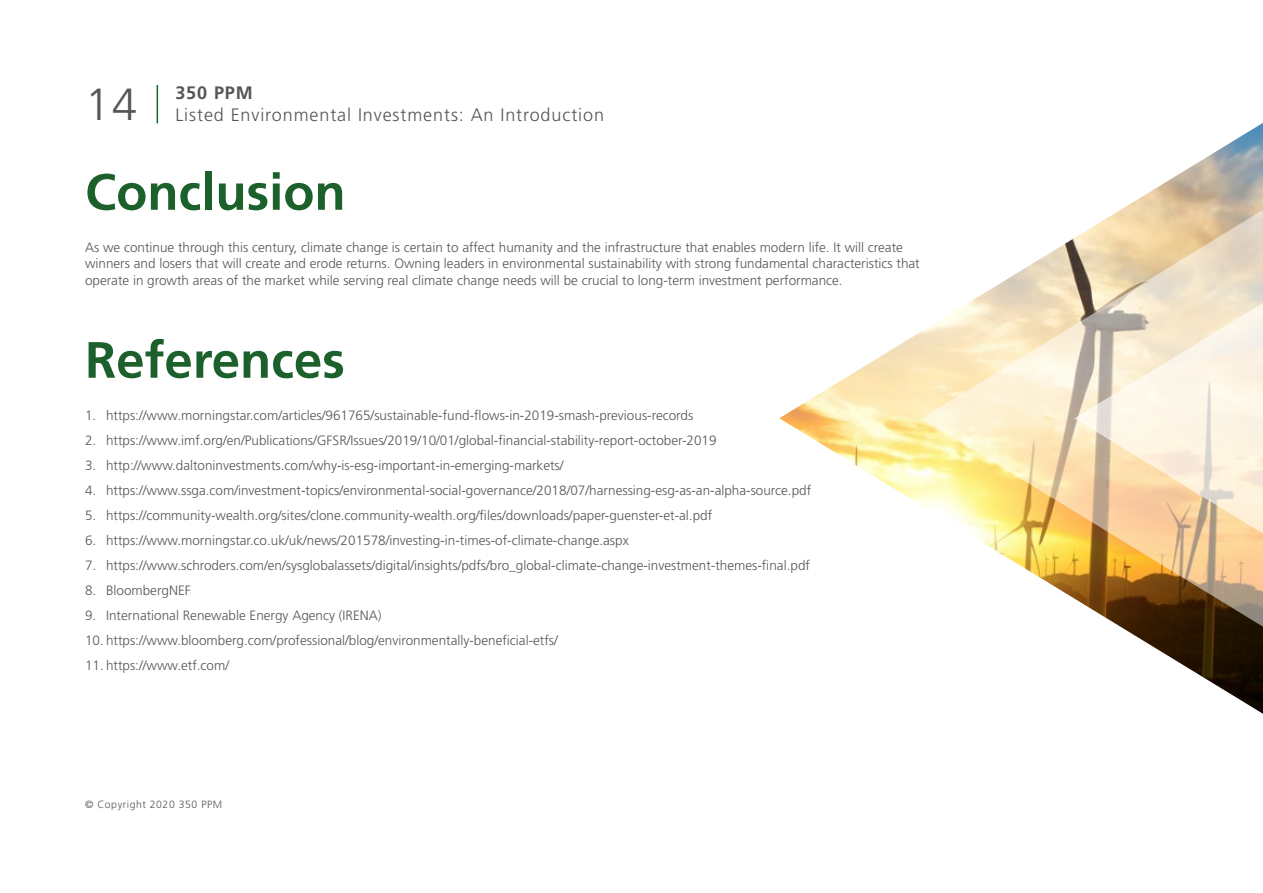
<style>
.page{position:relative;width:1263px;height:893px;background:#fff}
.page>*{position:absolute;margin:0;border:0;box-sizing:border-box;transform-origin:0 0}
.t1{font:700 51px "Frutiger";color:#1c612b}
.t2{font:300 45px "Frutiger";color:#55565a}
.t3{font:300 18px "Frutiger";letter-spacing:.05em;color:#55565a}
.t4{font:700 18px "Frutiger";letter-spacing:.05em;color:#55565a}
.t5{font:300 13.5px/16.5px "Frutiger";color:#545759}
.t6{font:300 10.5px "Frutiger";letter-spacing:.05em;color:#55565a}
</style>
<div class="page">
<hr style="left:157px;top:85px;width:1px;height:38px;background:#1c612b">
<img style="left:779px;top:123px;width:484px;height:591px">
<svg style="left:922px;top:210px;width:341px;height:417px"></svg>
<svg style="left:1074px;top:303px;width:189px;height:231px;background:#f0e0c8"></svg>
<h2 class="t2" style="left:85px;top:79px;width:54px">14</h2>
<h3 class="t4" style="left:175px;top:82px;width:79px">350 PPM</h3>
<h3 class="t3" style="left:175px;top:104px;width:430px">Listed Environmental Investments: An Introduction</h3>
<h1 class="t1" style="left:85px;top:162px;width:262px">Conclusion</h1>
<p class="t5" style="left:85px;top:239px;width:836px">As we continue through this century, climate change is certain to affect humanity and the infrastructure that enables modern life. It will create winners and losers that will create and erode returns. Owning leaders in environmental sustainability with strong fundamental characteristics that operate in growth areas of the market while serving real climate change needs will be crucial to long-term investment performance.</p>
<h1 class="t1" style="left:85px;top:330px;width:261px">References</h1>
<p class="t5" style="left:85px;top:407px;width:610px">1. https://www.morningstar.com/articles/961765/sustainable-fund-flows-in-2019-smash-previous-records</p>
<p class="t5" style="left:85px;top:432px;width:633px">2. https://www.imf.org/en/Publications/GFSR/Issues/2019/10/01/global-financial-stability-report-october-2019</p>
<p class="t5" style="left:85px;top:457px;width:480px">3. http://www.daltoninvestments.com/why-is-esg-important-in-emerging-markets/</p>
<p class="t5" style="left:85px;top:482px;width:728px">4. https://www.ssga.com/investment-topics/environmental-social-governance/2018/07/harnessing-esg-as-an-alpha-source.pdf</p>
<p class="t5" style="left:85px;top:507px;width:629px">5. https://community-wealth.org/sites/clone.community-wealth.org/files/downloads/paper-guenster-et-al.pdf</p>
<p class="t5" style="left:85px;top:532px;width:545px">6. https://www.morningstar.co.uk/uk/news/201578/investing-in-times-of-climate-change.aspx</p>
<p class="t5" style="left:85px;top:557px;width:726px">7. https://www.schroders.com/en/sysglobalassets/digital/insights/pdfs/bro_global-climate-change-investment-themes-final.pdf</p>
<p class="t5" style="left:85px;top:582px;width:107px">8. BloombergNEF</p>
<p class="t5" style="left:85px;top:607px;width:298px">9. International Renewable Energy Agency (IRENA)</p>
<p class="t5" style="left:85px;top:632px;width:474px">10. https://www.bloomberg.com/professional/blog/environmentally-beneficial-etfs/</p>
<p class="t5" style="left:85px;top:657px;width:146px">11. https://www.etf.com/</p>
<p class="t6" style="left:85px;top:798px;width:139px">© Copyright 2020 350 PPM</p>
</div>
